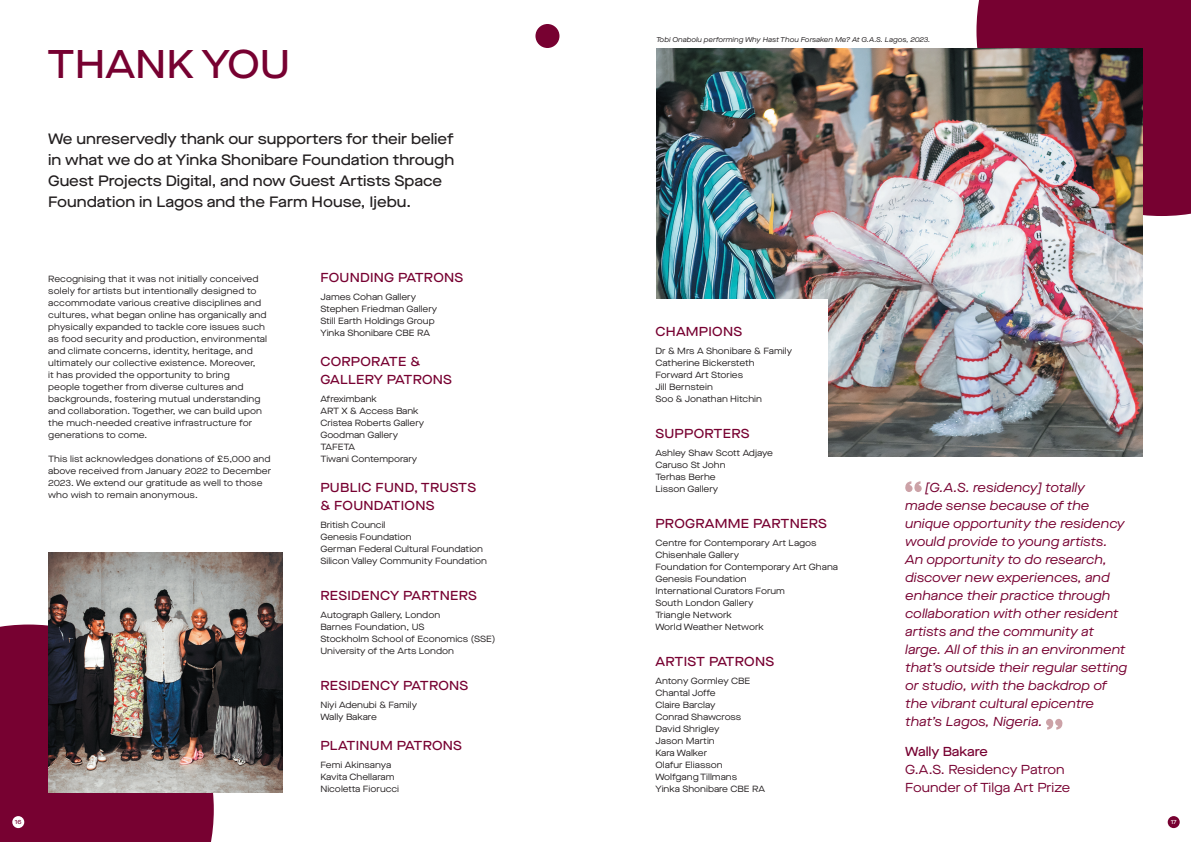
<style>
.page{position:relative;width:1191px;height:842px;background:#fff}
.page>*{position:absolute;margin:0;border:0;box-sizing:border-box;transform-origin:0 0}
.Page_Header_Black_Medium_40x48pt{font:500 40px "Maison Neue Ext";color:#770131}
.Standfirst_White_Medium_17x24pt{font:500 15px/21px "Maison Neue Ext";color:#231f20}
.Quote_Orange_Book_I_13x18pt{font:italic 13px/18px "Maison Neue Ext";color:#770131}
.UC_Sub_Black_Medium_13x18pt{font:500 13px/18px "Maison Neue Ext";letter-spacing:.02em;color:#770131}
.Quote_Orange_Book_I_13x18pt-2{font:13px "Maison Neue Ext";color:#770131}
.Quote_Orange_Book_I_13x18pt-3{font:500 13px "Maison Neue Ext";color:#770131}
.Body_Black_Book_9x12pt{font:9px/12px "Maison Neue Ext";color:#231f20}
.Body_Black_Book_9x12pt-2{font:italic 7px "Maison Neue Ext";color:#231f20}
.Body_Black_Book_9x12pt-3{font:500 6px "Maison Neue Ext";color:#770131}
.Body_Black_Book_9x12pt-4{font:500 6px "Maison Neue Ext";color:#fff}
</style>
<div class="page">
<div style="left:976px;top:0;width:215px;height:216px;background:#770131"></div>
<div style="left:0;top:624px;width:214px;height:218px;background:#770131"></div>
<img style="left:656px;top:48px;width:487px;height:408px">
<div style="left:624px;top:299px;width:203px;height:539px;background:#fff"></div>
<img style="left:48px;top:552px;width:234px;height:240px">
<svg style="left:905px;top:481px;width:16px;height:11px"></svg>
<svg style="left:1046px;top:719px;width:16px;height:11px"></svg>
<div style="left:12px;top:816px;width:12px;height:12px;background:#fff;border-radius:50%"></div>
<div style="left:1167px;top:816px;width:12px;height:12px;background:#770131;border-radius:50%"></div>
<div style="left:535px;top:24px;width:24px;height:24px;background:#770131;border-radius:50%"></div>
<p class="Page_Header_Black_Medium_40x48pt" style="left:47px;top:37px;width:244px">THANK YOU</p>
<p class="Standfirst_White_Medium_17x24pt" style="left:48px;top:128px;width:407px">We unreservedly thank our supporters for their belief in what we do at Yinka Shonibare Foundation through Guest Projects Digital, and now Guest Artists Space Foundation in Lagos and the Farm House, Ijebu.</p>
<p class="Body_Black_Book_9x12pt" style="left:48px;top:273px;width:220px">Recognising that it was not initially conceived solely for artists but intentionally designed to accommodate various creative disciplines and cultures, what began online has organically and physically expanded to tackle core issues such as food security and production, environmental and climate concerns, identity, heritage, and ultimately our collective existence. Moreover,<br>it has provided the opportunity to bring<br>people together from diverse cultures and backgrounds, fostering mutual understanding and collaboration. Together, we can build upon the much-needed creative infrastructure for generations to come.</p>
<p class="Body_Black_Book_9x12pt" style="left:48px;top:453px;width:225px">This list acknowledges donations of £5,000 and above received from January 2022 to December 2023. We extend our gratitude as well to those who wish to remain anonymous.</p>
<p class="UC_Sub_Black_Medium_13x18pt" style="left:320px;top:268px;width:144px">FOUNDING PATRONS</p>
<p class="Body_Black_Book_9x12pt" style="left:320px;top:291px;width:118px">James Cohan Gallery<br>Stephen Friedman Gallery<br>Still Earth Holdings Group<br>Yinka Shonibare CBE RA</p>
<p class="UC_Sub_Black_Medium_13x18pt" style="left:320px;top:352px;width:133px">CORPORATE &amp;<br>GALLERY PATRONS</p>
<p class="Body_Black_Book_9x12pt" style="left:320px;top:393px;width:105px">Afreximbank<br>ART X &amp; Access Bank<br>Cristea Roberts Gallery<br>Goodman Gallery<br>TAFETA<br>Tiwani Contemporary</p>
<p class="UC_Sub_Black_Medium_13x18pt" style="left:320px;top:478px;width:157px">PUBLIC FUND, TRUSTS &amp; FOUNDATIONS</p>
<p class="Body_Black_Book_9x12pt" style="left:320px;top:519px;width:164px">British Council<br>Genesis Foundation<br>German Federal Cultural Foundation</p>
<p class="Body_Black_Book_9x12pt" style="left:320px;top:555px;width:168px">Silicon Valley Community Foundation</p>
<p class="UC_Sub_Black_Medium_13x18pt" style="left:320px;top:586px;width:158px">RESIDENCY PARTNERS</p>
<p class="Body_Black_Book_9x12pt" style="left:320px;top:609px;width:176px">Autograph Gallery, London<br>Barnes Foundation, US<br>Stockholm School of Economics (SSE)<br>University of the Arts London</p>
<p class="UC_Sub_Black_Medium_13x18pt" style="left:320px;top:676px;width:149px">RESIDENCY PATRONS</p>
<p class="Body_Black_Book_9x12pt" style="left:320px;top:699px;width:98px">Niyi Adenubi &amp; Family<br>Wally Bakare</p>
<p class="UC_Sub_Black_Medium_13x18pt" style="left:320px;top:736px;width:143px">PLATINUM PATRONS</p>
<p class="Body_Black_Book_9x12pt" style="left:320px;top:759px;width:72px">Femi Akinsanya</p>
<p class="Body_Black_Book_9x12pt" style="left:320px;top:771px;width:75px">Kavita Chellaram</p>
<p class="Body_Black_Book_9x12pt" style="left:320px;top:783px;width:80px">Nicoletta Fiorucci</p>
<p class="Body_Black_Book_9x12pt-2" style="left:656px;top:35px;width:276px">Tobi Onabolu performing Why Hast Thou Forsaken Me? At G.A.S. Lagos, 2023.</p>
<p class="UC_Sub_Black_Medium_13x18pt" style="left:655px;top:322px;width:88px">CHAMPIONS</p>
<p class="Body_Black_Book_9x12pt" style="left:655px;top:345px;width:138px">Dr &amp; Mrs A Shonibare &amp; Family<br>Catherine Bickersteth</p>
<p class="Body_Black_Book_9x12pt" style="left:655px;top:369px;width:108px">Forward Art Stories<br>Jill Bernstein<br>Soo &amp; Jonathan Hitchin</p>
<p class="UC_Sub_Black_Medium_13x18pt" style="left:655px;top:424px;width:96px">SUPPORTERS</p>
<p class="Body_Black_Book_9x12pt" style="left:655px;top:447px;width:119px">Ashley Shaw Scott Adjaye<br>Caruso St John<br>Terhas Berhe<br>Lisson Gallery</p>
<p class="UC_Sub_Black_Medium_13x18pt" style="left:655px;top:514px;width:173px">PROGRAMME PARTNERS</p>
<p class="Body_Black_Book_9x12pt" style="left:655px;top:537px;width:184px">Centre for Contemporary Art Lagos<br>Chisenhale Gallery<br>Foundation for Contemporary Art Ghana<br>Genesis Foundation<br>International Curators Forum<br>South London Gallery<br>Triangle Network<br>World Weather Network</p>
<p class="UC_Sub_Black_Medium_13x18pt" style="left:655px;top:652px;width:120px">ARTIST PATRONS</p>
<p class="Body_Black_Book_9x12pt" style="left:655px;top:675px;width:111px">Antony Gormley CBE<br>Chantal Joffe<br>Claire Barclay<br>Conrad Shawcross<br>David Shrigley<br>Jason Martin<br>Kara Walker<br>Olafur Eliasson<br>Wolfgang Tillmans<br>Yinka Shonibare CBE RA</p>
<p class="Quote_Orange_Book_I_13x18pt" style="left:905px;top:478px;width:223px;text-indent:20px">[G.A.S. residency] totally<br>made sense because of the unique opportunity the residency would provide to young artists.<br>An opportunity to do research, discover new experiences, and enhance their practice through collaboration with other resident artists and the community at large. All of this in an environment that’s outside their regular setting or studio, with the backdrop of the vibrant cultural epicentre that’s Lagos, Nigeria.</p>
<p class="Quote_Orange_Book_I_13x18pt-3" style="left:905px;top:743px;width:84px">Wally Bakare</p>
<p class="Quote_Orange_Book_I_13x18pt-2" style="left:905px;top:761px;width:161px">G.A.S. Residency Patron</p>
<p class="Quote_Orange_Book_I_13x18pt-2" style="left:905px;top:779px;width:166px">Founder of Tilga Art Prize</p>
<p class="Body_Black_Book_9x12pt-3" style="left:15px;top:818px;width:8px">16</p>
<p class="Body_Black_Book_9x12pt-4" style="left:1170px;top:818px;width:7px">17</p>
</div>
